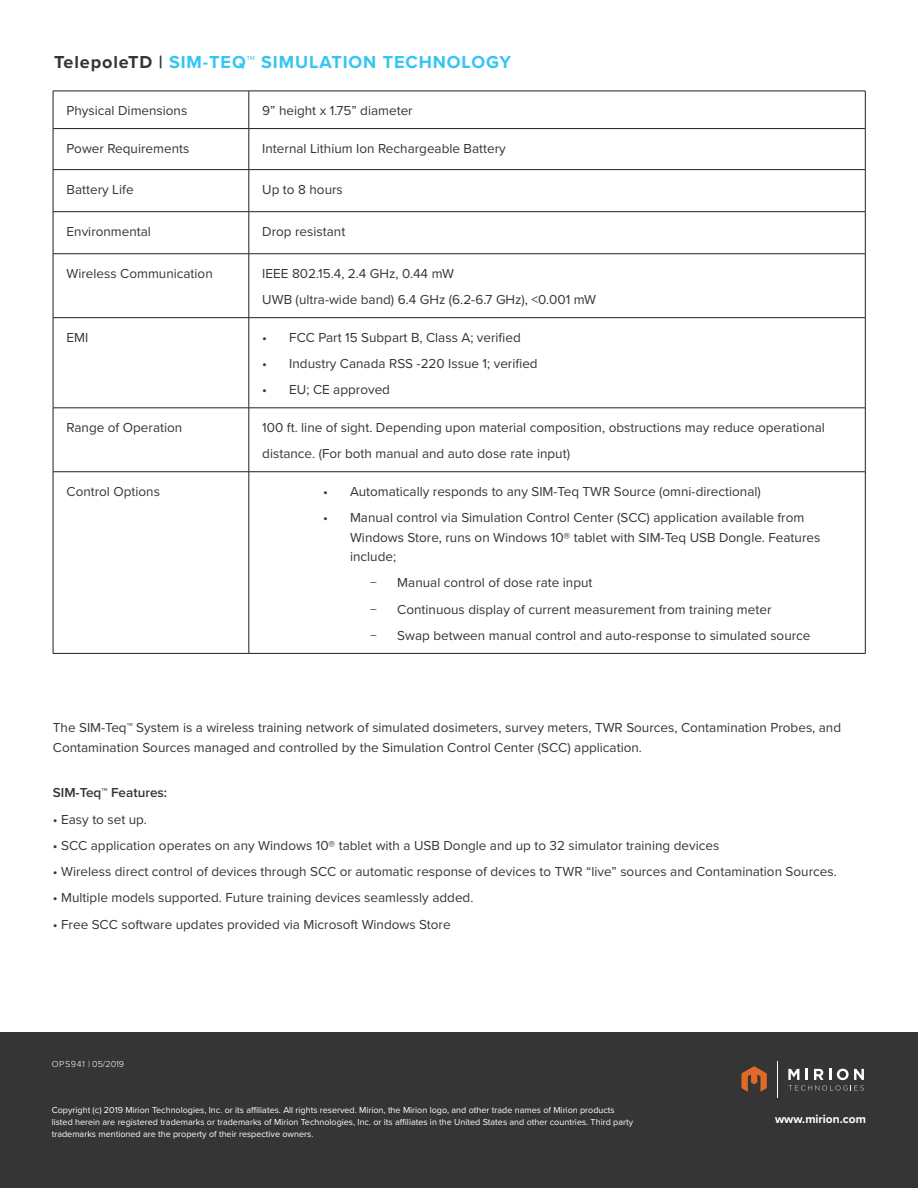
<style>
.page{position:relative;width:918px;height:1188px;background:#fff}
.page>*{position:absolute;margin:0;border:0;box-sizing:border-box;transform-origin:0 0}
.Small_Header{font:700 18px "Proxima Nova";letter-spacing:.05em;color:#33c5f3}
.Body_Copy{font:13.5px/19.5px "Proxima Nova";color:#363536}
.Body_Copy-2{font:600 13.5px "Proxima Nova";color:#363536}
.Body_Copy-3{font:700 12px "Proxima Nova";color:#fff}
.Body_Copy-4{font:9px/12px "Proxima Nova";color:#fff}
.Body_Copy-5{font:300 9px "Proxima Nova";letter-spacing:.07em;color:#fff}
.s1{color:#363536}
.s2{font-weight:400}
</style>
<div class="page">
<div style="left:0;top:1032px;width:918px;height:156px;background:#363536"></div>
<hr style="left:777px;top:1062px;width:1px;height:36px;background:#fff">
<svg style="left:788px;top:1069px;width:76px;height:22px"></svg>
<svg style="left:741px;top:1066px;width:26px;height:26px"></svg>
<hr style="left:53px;top:91px;width:196px;height:1px;background:#231f20">
<hr style="left:53px;top:91px;width:1px;height:37px;background:#231f20">
<hr style="left:249px;top:91px;width:617px;height:1px;background:#231f20">
<hr style="left:249px;top:91px;width:1px;height:37px;background:#231f20">
<hr style="left:865px;top:91px;width:1px;height:37px;background:#231f20">
<hr style="left:53px;top:128px;width:196px;height:1px;background:#231f20">
<hr style="left:53px;top:129px;width:1px;height:40px;background:#231f20">
<hr style="left:249px;top:128px;width:617px;height:1px;background:#231f20">
<hr style="left:249px;top:129px;width:1px;height:40px;background:#231f20">
<hr style="left:865px;top:129px;width:1px;height:40px;background:#231f20">
<hr style="left:53px;top:169px;width:196px;height:1px;background:#231f20">
<hr style="left:53px;top:170px;width:1px;height:41px;background:#231f20">
<hr style="left:249px;top:169px;width:617px;height:1px;background:#231f20">
<hr style="left:249px;top:170px;width:1px;height:41px;background:#231f20">
<hr style="left:865px;top:170px;width:1px;height:41px;background:#231f20">
<hr style="left:53px;top:211px;width:196px;height:1px;background:#231f20">
<hr style="left:53px;top:212px;width:1px;height:42px;background:#231f20">
<hr style="left:249px;top:211px;width:617px;height:1px;background:#231f20">
<hr style="left:249px;top:212px;width:1px;height:42px;background:#231f20">
<hr style="left:865px;top:212px;width:1px;height:42px;background:#231f20">
<hr style="left:53px;top:253px;width:196px;height:1px;background:#231f20">
<hr style="left:53px;top:254px;width:1px;height:63px;background:#231f20">
<hr style="left:249px;top:253px;width:617px;height:1px;background:#231f20">
<hr style="left:249px;top:254px;width:1px;height:63px;background:#231f20">
<hr style="left:865px;top:254px;width:1px;height:63px;background:#231f20">
<hr style="left:53px;top:317px;width:196px;height:1px;background:#231f20">
<hr style="left:53px;top:318px;width:1px;height:90px;background:#231f20">
<hr style="left:249px;top:317px;width:617px;height:1px;background:#231f20">
<hr style="left:249px;top:318px;width:1px;height:90px;background:#231f20">
<hr style="left:865px;top:318px;width:1px;height:90px;background:#231f20">
<hr style="left:53px;top:408px;width:196px;height:1px;background:#231f20">
<hr style="left:53px;top:408px;width:1px;height:64px;background:#231f20">
<hr style="left:249px;top:408px;width:617px;height:1px;background:#231f20">
<hr style="left:249px;top:408px;width:1px;height:64px;background:#231f20">
<hr style="left:865px;top:408px;width:1px;height:64px;background:#231f20">
<hr style="left:53px;top:471px;width:196px;height:1px;background:#231f20">
<hr style="left:53px;top:472px;width:1px;height:181px;background:#231f20">
<hr style="left:249px;top:471px;width:617px;height:1px;background:#231f20">
<hr style="left:249px;top:472px;width:1px;height:181px;background:#231f20">
<hr style="left:865px;top:472px;width:1px;height:181px;background:#231f20">
<hr style="left:53px;top:653px;width:196px;height:1px;background:#231f20">
<hr style="left:249px;top:653px;width:617px;height:1px;background:#231f20">
<p class="Small_Header" style="left:54px;top:49px;width:459px"><span class="s1">TelepoleTD |</span> SIM-TEQ<span class="s2">™</span> SIMULATION TECHNOLOGY</p>
<p class="Body_Copy" style="left:67px;top:100px;width:122px">Physical Dimensions</p>
<p class="Body_Copy" style="left:262px;top:100px;width:152px">9” height x 1.75” diameter</p>
<p class="Body_Copy" style="left:67px;top:138px;width:124px">Power Requirements</p>
<p class="Body_Copy" style="left:262px;top:138px;width:245px">Internal Lithium Ion Rechargeable Battery</p>
<p class="Body_Copy" style="left:67px;top:179px;width:69px">Battery Life</p>
<p class="Body_Copy" style="left:262px;top:179px;width:82px">Up to 8 hours</p>
<p class="Body_Copy" style="left:67px;top:221px;width:86px">Environmental</p>
<p class="Body_Copy" style="left:262px;top:221px;width:84px">Drop resistant</p>
<p class="Body_Copy" style="left:67px;top:263px;width:148px">Wireless Communication</p>
<p class="Body_Copy" style="left:262px;top:263px;width:193px">IEEE 802.15.4, 2.4 GHz, 0.44 mW</p>
<p class="Body_Copy" style="left:262px;top:289px;width:335px">UWB (ultra-wide band) 6.4 GHz (6.2-6.7 GHz), &lt;0.001 mW</p>
<p class="Body_Copy" style="left:67px;top:327px;width:23px">EMI</p>
<p class="Body_Copy" style="left:262px;top:327px;width:260px">• FCC Part 15 Subpart B, Class A; verified</p>
<p class="Body_Copy" style="left:262px;top:353px;width:277px">• Industry Canada RSS -220 Issue 1; verified</p>
<p class="Body_Copy" style="left:262px;top:379px;width:129px">• EU; CE approved</p>
<p class="Body_Copy" style="left:67px;top:417px;width:117px">Range of Operation</p>
<p class="Body_Copy" style="left:262px;top:417px;width:564px">100 ft. line of sight. Depending upon material composition, obstructions may reduce operational</p>
<p class="Body_Copy" style="left:262px;top:443px;width:309px">distance. (For both manual and auto dose rate input)</p>
<p class="Body_Copy" style="left:67px;top:481px;width:95px">Control Options</p>
<p class="Body_Copy" style="left:323px;top:481px;width:439px">• Automatically responds to any SIM-Teq TWR Source (omni-directional)</p>
<p class="Body_Copy" style="left:350px;top:507px;width:472px;text-indent:-27px">• Manual control via Simulation Control Center (SCC) application available from<br>Windows Store, runs on Windows 10® tablet with SIM-Teq USB Dongle. Features include;</p>
<p class="Body_Copy" style="left:370px;top:573px;width:8px">−</p>
<p class="Body_Copy" style="left:397px;top:573px;width:197px">Manual control of dose rate input</p>
<p class="Body_Copy" style="left:370px;top:599px;width:8px">−</p>
<p class="Body_Copy" style="left:397px;top:599px;width:376px">Continuous display of current measurement from training meter</p>
<p class="Body_Copy" style="left:370px;top:625px;width:8px">−</p>
<p class="Body_Copy" style="left:397px;top:625px;width:415px">Swap between manual control and auto-response to simulated source</p>
<p class="Body_Copy" style="left:53px;top:717px;width:790px">The SIM-Teq™ System is a wireless training network of simulated dosimeters, survey meters, TWR Sources, Contamination Probes, and<br>Contamination Sources managed and controlled by the Simulation Control Center (SCC) application.</p>
<p class="Body_Copy-2" style="left:53px;top:783px;width:116px">SIM-Teq™ Features:</p>
<p class="Body_Copy" style="left:53px;top:809px;width:96px">• Easy to set up.</p>
<p class="Body_Copy" style="left:53px;top:835px;width:668px">• SCC application operates on any Windows 10® tablet with a USB Dongle and up to 32 simulator training devices</p>
<p class="Body_Copy" style="left:53px;top:861px;width:785px">• Wireless direct control of devices through SCC or automatic response of devices to TWR “live” sources and Contamination Sources.</p>
<p class="Body_Copy" style="left:53px;top:888px;width:422px">• Multiple models supported. Future training devices seamlessly added.</p>
<p class="Body_Copy" style="left:53px;top:914px;width:399px">• Free SCC software updates provided via Microsoft Windows Store</p>
<p class="Body_Copy-5" style="left:52px;top:1057px;width:74px">OPS941 | 05/2019</p>
<p class="Body_Copy-4" style="left:52px;top:1104px;width:583px">Copyright (c) 2019 Mirion Technologies, Inc. or its affiliates. All rights reserved. Mirion, the Mirion logo, and other trade names of Mirion products listed herein are registered trademarks or trademarks of Mirion Technologies, Inc. or its affiliates in the United States and other countries. Third party trademarks mentioned are the property of their respective owners.</p>
<p class="Body_Copy-3" style="left:775px;top:1111px;width:92px">www.mirion.com</p>
</div>
